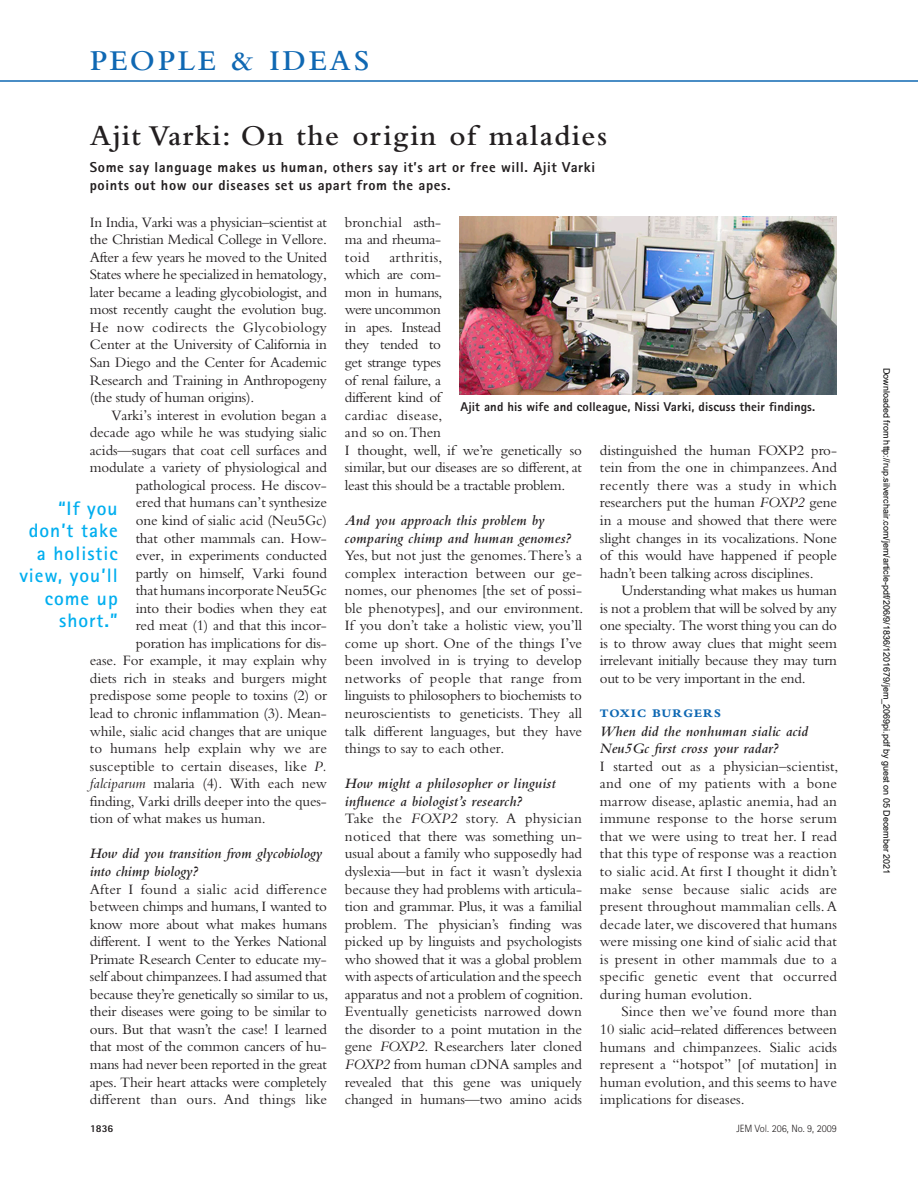
<style>
.page{position:relative;width:918px;height:1188px;background:#fff}
.page>*{position:absolute;margin:0;border:0;box-sizing:border-box;transform-origin:0 0}
.t1{font:600 30px "Bembo Std";letter-spacing:.05em;color:#231f20}
.t2{font:600 30px "Bembo Std";letter-spacing:.1em;color:#0f68b3}
.t3{font:700 19.5px/22.5px "Rotis Sans Serif Std";letter-spacing:.05em;color:#00aeef;text-align:right}
.t4{font:15px/17.5px "Bembo Std";letter-spacing:-.01em;color:#231f20;text-align:justify}
.t5{font:italic 600 15px/17.5px "Bembo Std";letter-spacing:.01em;color:#231f20}
.t6{font:15px "Bembo Std";letter-spacing:.01em;color:#231f20}
.t7{font:800 14.4px/18px "Rotis Sans Serif Std";letter-spacing:.04em;color:#231f20}
.t8{font:800 12.75px "Rotis Sans Serif Std";letter-spacing:.01em;color:#231f20}
.t9{font:800 12px "Bembo Std";letter-spacing:.1em;color:#0f68b3}
.t10{font:300 10.5px "Rotis Sans Serif Std";color:#231f20}
.t11{font:800 10.5px "Rotis Sans Serif Std";color:#231f20}
.t12{font:9px "Arial";color:#000}
.s1{font-style:italic}
.s2{font-weight:600;font-style:italic}
</style>
<div class="page">
<hr style="left:0;top:80px;width:918px;height:2px;background:#0f68b3">
<img style="left:459px;top:217px;width:378px;height:177px">
<h1 class="t2" style="left:90px;top:48px;width:281px">PEOPLE &amp; IDEAS</h1>
<h1 class="t1" style="left:90px;top:123px;width:519px">Ajit Varki: On the origin of maladies</h1>
<p class="t7" style="left:90px;top:159px;width:507px">Some say language makes us human, others say it’s art or free will. Ajit Varki points out how our diseases set us apart from the apes.</p>
<p class="t4" style="left:90px;top:214px;width:239px">In India, Varki was a physician–scientist at the Christian Medical College in Vellore.<br>After a few years he moved to the United States where he specialized in hematology, later became a leading glycobiologist, and most recently caught the evolution bug.<br>He now codirects the Glycobiology Center at the University of California in San Diego and the Center for Academic Research and Training in Anthropogeny (the study of human origins).</p>
<p class="t4" style="left:111px;top:407px;width:217px">Varki’s interest in evolution began a</p>
<p class="t4" style="left:90px;top:425px;width:239px">decade ago while he was studying sialic</p>
<p class="t4" style="left:90px;top:443px;width:239px">acids—sugars that coat cell surfaces and</p>
<p class="t4" style="left:90px;top:460px;width:239px">modulate a variety of physiological and</p>
<p class="t4" style="left:136px;top:478px;width:193px">pathological process. He discov-</p>
<p class="t4" style="left:136px;top:495px;width:193px">ered that humans can’t synthesize</p>
<p class="t4" style="left:136px;top:513px;width:193px">one kind of sialic acid (Neu5Gc)</p>
<p class="t4" style="left:136px;top:530px;width:193px">that other mammals can. How-</p>
<p class="t4" style="left:136px;top:548px;width:193px">ever, in experiments conducted</p>
<p class="t4" style="left:136px;top:565px;width:193px">partly on himself, Varki found</p>
<p class="t4" style="left:136px;top:583px;width:193px">that humans incorporate Neu5Gc</p>
<p class="t4" style="left:136px;top:600px;width:193px">into their bodies when they eat</p>
<p class="t4" style="left:136px;top:618px;width:193px">red meat (1) and that this incor-</p>
<p class="t4" style="left:136px;top:636px;width:193px">poration has implications for dis-</p>
<p class="t4" style="left:90px;top:653px;width:239px">ease. For example, it may explain why</p>
<p class="t4" style="left:90px;top:671px;width:239px">diets rich in steaks and burgers might</p>
<p class="t4" style="left:90px;top:688px;width:239px">predispose some people to toxins (2) or</p>
<p class="t4" style="left:90px;top:706px;width:239px">lead to chronic inflammation (3). Mean-</p>
<p class="t4" style="left:90px;top:723px;width:239px">while, sialic acid changes that are unique</p>
<p class="t6" style="left:90px;top:742px;width:239px">to humans help explain why we are</p>
<p class="t6" style="left:90px;top:760px;width:239px">susceptible to certain diseases, like <span class="s1">P.</span></p>
<p class="t4" style="left:90px;top:776px;width:239px"><span class="s1">falciparum</span> malaria (4). With each new</p>
<p class="t4" style="left:90px;top:794px;width:239px">finding, Varki drills deeper into the ques-</p>
<p class="t4" style="left:90px;top:811px;width:177px">tion of what makes us human.</p>
<p class="t5" style="left:90px;top:846px;width:234px">How did you transition from glycobiology into chimp biology?</p>
<p class="t4" style="left:90px;top:881px;width:240px">After I found a sialic acid difference between chimps and humans, I wanted to know more about what makes humans different. I went to the Yerkes National Primate Research Center to educate my&shy;self about chimpanzees. I had assumed that because they’re genetically so similar to us, their diseases were going to be similar to ours. But that wasn’t the case! I learned that most of the common cancers of hu&shy;mans had never been reported in the great apes. Their heart attacks were completely different than ours. And things like</p>
<h2 class="t3" style="left:19px;top:499px;width:100px">“If you don’t take a holistic view, you’ll come up short.”</h2>
<p class="t4" style="left:345px;top:214px;width:98px">bronchial asth&shy;ma and rheuma&shy;toid</p>
<p class="t4" style="left:345px;top:249px;width:239px;text-align:left;text-indent:44px">arthritis,<br>which are com-<br>mon in humans,<br>were uncommon<br>in apes. Instead<br>they tended to<br>get strange types<br>of renal failure, a<br>different kind of<br>cardiac disease,<br>and so on. Then<br>I thought, well, if we’re genetically so similar, but our diseases are so different, at least this should be a tractable problem.</p>
<p class="t5" style="left:345px;top:513px;width:227px">And you approach this problem by comparing chimp and human genomes?</p>
<p class="t4" style="left:345px;top:548px;width:240px">Yes, but not just the genomes. There’s a complex interaction between our ge&shy;nomes, our phenomes [the set of possi&shy;ble phenotypes], and our environment.<br>If you don’t take a holistic view, you’ll come up short. One of the things I’ve been involved in is trying to develop networks of people that range from linguists to philosophers to biochemists to neuroscientists to geneticists. They all talk different languages, but they have things to say to each other.</p>
<p class="t4" style="left:345px;top:776px;width:240px;text-align:left"><span class="s2">How might a philosopher or linguist influence a biologist’s research?<br></span>Take the <span class="s1">FOXP2</span> story. A physician noticed that there was something un&shy;usual about a family who supposedly had dyslexia—but in fact it wasn’t dyslexia because they had problems with articula&shy;tion and grammar. Plus, it was a familial problem. The physician’s finding was picked up by linguists and psychologists who showed that it was a global problem with aspects of articulation and the speech apparatus and not a problem of cognition.<br>Eventually geneticists narrowed down the disorder to a point mutation in the gene <span class="s1">FOXP2</span>. Researchers later cloned <span class="s1">FOXP2</span> from human cDNA samples and revealed that this gene was uniquely changed in humans—two amino acids</p>
<p class="t8" style="left:460px;top:402px;width:356px">Ajit and his wife and colleague, Nissi Varki, discuss their findings.</p>
<p class="t4" style="left:600px;top:443px;width:239px">distinguished the human FOXP2 pro&shy;tein from the one in chimpanzees. And recently there was a study in which researchers put the human <span class="s1">FOXP2</span> gene in a mouse and showed that there were slight changes in its vocalizations. None of this would have happened if people hadn’t been talking across disciplines.</p>
<p class="t4" style="left:600px;top:583px;width:239px;text-indent:22px">Understanding what makes us human is not a problem that will be solved by any one specialty. The worst thing you can do is to throw away clues that might seem irrelevant initially because they may turn out to be very important in the end.</p>
<p class="t9" style="left:600px;top:708px;width:122px">TOXIC BURGERS</p>
<p class="t5" style="left:600px;top:723px;width:210px">When did the nonhuman sialic acid<br>Neu5Gc first cross your radar?</p>
<p class="t4" style="left:600px;top:758px;width:240px">I started out as a physician–scientist, and one of my patients with a bone marrow disease, aplastic anemia, had an immune response to the horse serum that we were using to treat her. I read that this type of response was a reaction to sialic acid. At first I thought it didn’t make sense because sialic acids are present throughout mammalian cells. A decade later, we discovered that humans were missing one kind of sialic acid that is present in other mammals due to a specific genetic event that occurred during human evolution.</p>
<p class="t4" style="left:600px;top:1004px;width:239px;text-indent:22px">Since then we’ve found more than 10 sialic acid–related differences between humans and chimpanzees. Sialic acids represent a “hotspot” [of mutation] in human evolution, and this seems to have implications for diseases.</p>
<p class="t11" style="left:90px;top:1125px;width:25px">1836</p>
<p class="t10" style="left:736px;top:1125px;width:102px">JEM Vol. 206, No. 9, 2009</p>
<p class="t12" style="left:890px;top:368px;width:508px;rotate:90deg">Downloaded from http://rup.silverchair.com/jem/article-pdf/206/9/1836/1201679/jem_2069pi.pdf by guest on 05 December 2021</p>
</div>
